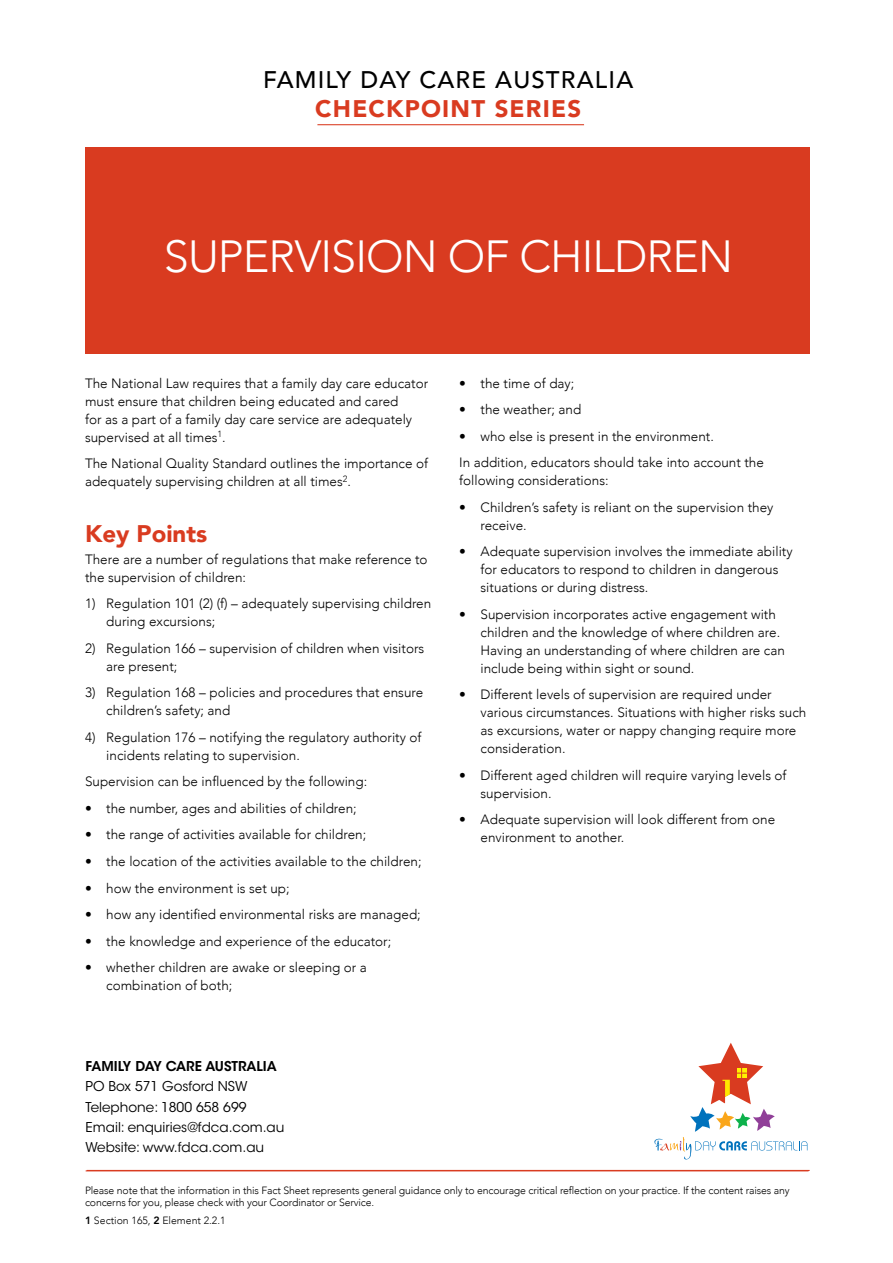
<style>
.page{position:relative;width:893px;height:1263px;background:#fff}
.page>*{position:absolute;margin:0;border:0;box-sizing:border-box;transform-origin:0 0}
.t1{font:300 45px "Avenir";letter-spacing:-.02em;color:#fff}
.t2{font:500 24px "Avenir";letter-spacing:.05em;color:#000}
.t3{font:900 24px "Avenir";letter-spacing:.05em;color:#d93b20}
.t4{font:900 24px "Avenir";color:#d93b20}
.t5{font:300 13.5px/18px "Avenir";color:#000}
.t6{font:13.5px/20.1px "ITC Avant Garde Std";color:#000}
.t7{font:600 13.5px "ITC Avant Garde Std";color:#000}
.t8{font:300 10.5px/12.6px "Avenir";letter-spacing:-.015em;color:#000}
.s1{font-weight:800}
</style>
<div class="page">
<div style="left:85px;top:148px;width:725px;height:206px;background:#d93b20"></div>
<hr style="left:317px;top:124px;width:267px;height:1px;background:#d93b20">
<hr style="left:87px;top:1170px;width:723px;height:1px;background:#d93b20">
<svg style="left:654px;top:1043px;width:153px;height:116px"></svg>
<hr style="left:86px;top:1170px;width:722px;height:1px;background:#d93b20">
<h2 class="t2" style="left:263px;top:59px;width:372px">FAMILY DAY CARE AUSTRALIA</h2>
<h2 class="t3" style="left:315px;top:88px;width:267px">CHECKPOINT SERIES</h2>
<h1 class="t1" style="left:164px;top:230px;width:571px">SUPERVISION OF CHILDREN</h1>
<p class="t5" style="left:85px;top:374px;width:345px">The National Law requires that a family day care educator must ensure that children being educated and cared<br>for as a part of a family day care service are adequately supervised at all times<sup>1</sup>.</p>
<p class="t5" style="left:85px;top:455px;width:344px">The National Quality Standard outlines the importance of adequately supervising children at all times<sup>2</sup>.</p>
<h2 class="t4" style="left:85px;top:513px;width:124px">Key Points</h2>
<p class="t5" style="left:85px;top:550px;width:344px">There are a number of regulations that make reference to the supervision of children:</p>
<p class="t5" style="left:106px;top:595px;width:326px;text-indent:-21px">1) Regulation 101 (2) (f) – adequately supervising children during excursions;</p>
<p class="t5" style="left:106px;top:639px;width:319px;text-indent:-21px">2) Regulation 166 – supervision of children when visitors are present;</p>
<p class="t5" style="left:106px;top:684px;width:319px;text-indent:-21px">3) Regulation 168 – policies and procedures that ensure children’s safety; and</p>
<p class="t5" style="left:106px;top:728px;width:317px;text-indent:-21px">4) Regulation 176 – notifying the regulatory authority of incidents relating to supervision.</p>
<p class="t5" style="left:85px;top:773px;width:284px">Supervision can be influenced by the following:</p>
<p class="t5" style="left:85px;top:799px;width:273px">• the number, ages and abilities of children;</p>
<p class="t5" style="left:85px;top:826px;width:283px">• the range of activities available for children;</p>
<p class="t5" style="left:85px;top:852px;width:338px">• the location of the activities available to the children;</p>
<p class="t5" style="left:85px;top:879px;width:206px">• how the environment is set up;</p>
<p class="t5" style="left:85px;top:905px;width:337px">• how any identified environmental risks are managed;</p>
<p class="t5" style="left:85px;top:932px;width:308px">• the knowledge and experience of the educator;</p>
<p class="t5" style="left:106px;top:958px;width:262px;text-indent:-21px">• whether children are awake or sleeping or a combination of both;</p>
<p class="t5" style="left:459px;top:374px;width:117px">• the time of day;</p>
<p class="t5" style="left:459px;top:401px;width:124px">• the weather; and</p>
<p class="t5" style="left:459px;top:423px;width:306px;line-height:26.5px">• who else is present in the environment.<br>In addition, educators should take into account the</p>
<p class="t5" style="left:459px;top:472px;width:151px">following considerations:</p>
<p class="t5" style="left:480px;top:498px;width:294px;text-indent:-21px">• Children’s safety is reliant on the supervision they receive.</p>
<p class="t5" style="left:480px;top:543px;width:314px;text-indent:-21px">• Adequate supervision involves the immediate ability for educators to respond to children in dangerous situations or during distress.</p>
<p class="t5" style="left:480px;top:605px;width:306px;text-indent:-21px">• Supervision incorporates active engagement with children and the knowledge of where children are.<br>Having an understanding of where children are can include being within sight or sound.</p>
<p class="t5" style="left:480px;top:686px;width:327px;text-indent:-21px">• Different levels of supervision are required under various circumstances. Situations with higher risks such as excursions, water or nappy changing require more consideration.</p>
<p class="t5" style="left:480px;top:766px;width:308px;text-indent:-21px">• Different aged children will require varying levels of supervision.</p>
<p class="t5" style="left:480px;top:811px;width:296px;text-indent:-21px">• Adequate supervision will look different from one environment to another.</p>
<p class="t7" style="left:86px;top:1058px;width:193px">FAMILY DAY CARE AUSTRALIA</p>
<p class="t6" style="left:86px;top:1077px;width:200px">PO Box 571 Gosford NSW<br>Telephone: 1800 658 699<br>Email: enquiries@fdca.com.au<br>Website: www.fdca.com.au</p>
<p class="t8" style="left:85px;top:1183px;width:706px">Please note that the information in this Fact Sheet represents general guidance only to encourage critical reflection on your practice. If the content raises any concerns for you, please check with your Coordinator or Service.</p>
<p class="t8" style="left:85px;top:1214px;width:142px"><span class="s1">1</span> Section 165, <span class="s1">2</span> Element 2.2.1</p>
</div>
